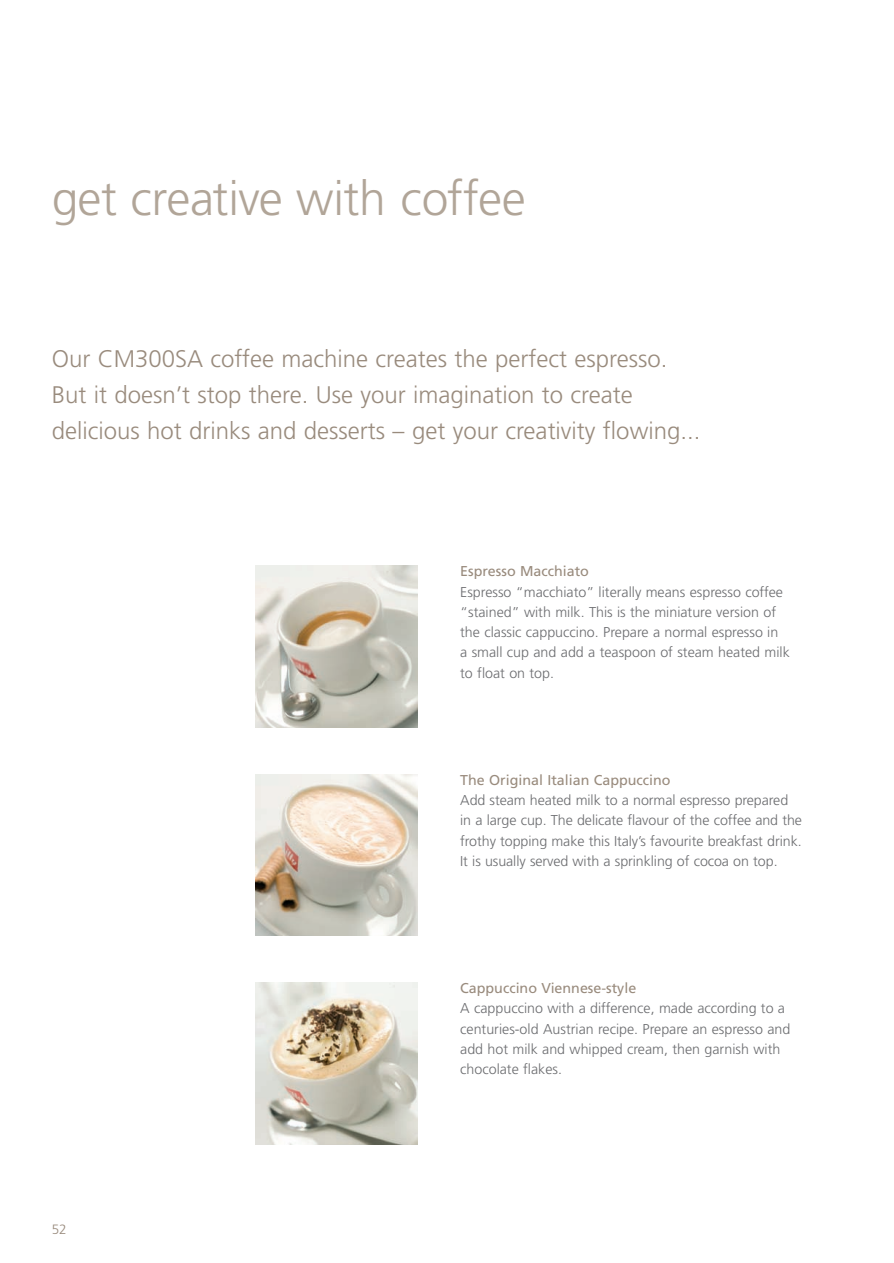
<style>
.page{position:relative;width:894px;height:1263px;background:#fff}
.page>*{position:absolute;margin:0;border:0;box-sizing:border-box;transform-origin:0 0}
.t1{font:300 48px "Frutiger";letter-spacing:-.01em;color:#b1a598}
.t2{font:300 24px/36px "Frutiger";color:#998b7d}
.t3{font:300 14.25px/20.2px "Frutiger";color:#6c6d70}
.t4{font:14.25px "Frutiger";color:#998b7d}
.t5{font:300 13.5px "Frutiger";color:#998b7d}
</style>
<div class="page">
<svg style="left:255px;top:565px;width:163px;height:580px"></svg>
<h1 class="t1" style="left:52px;top:179px;width:475px">get creative with coffee</h1>
<h2 class="t2" style="left:52px;top:342px;width:650px">Our CM300SA coffee machine creates the perfect espresso.<br>But it doesn’t stop there. Use your imagination to create delicious hot drinks and desserts – get your creativity flowing...</h2>
<p class="t4" style="left:460px;top:566px;width:130px">Espresso Macchiato</p>
<p class="t3" style="left:460px;top:583px;width:331px">Espresso “macchiato” literally means espresso coffee “stained” with milk. This is the miniature version of the classic cappuccino. Prepare a normal espresso in<br>a small cup and add a teaspoon of steam heated milk to float on top.</p>
<p class="t4" style="left:460px;top:774px;width:212px">The Original Italian Cappuccino</p>
<p class="t3" style="left:460px;top:791px;width:343px">Add steam heated milk to a normal espresso prepared in a large cup. The delicate flavour of the coffee and the frothy topping make this Italy’s favourite breakfast drink.<br>It is usually served with a sprinkling of cocoa on top.</p>
<p class="t5" style="left:52px;top:1224px;width:16px">52</p>
<p class="t4" style="left:460px;top:982px;width:177px">Cappuccino Viennese-style</p>
<p class="t3" style="left:460px;top:999px;width:331px">A cappuccino with a difference, made according to a centuries-old Austrian recipe. Prepare an espresso and add hot milk and whipped cream, then garnish with chocolate flakes.</p>
</div>
